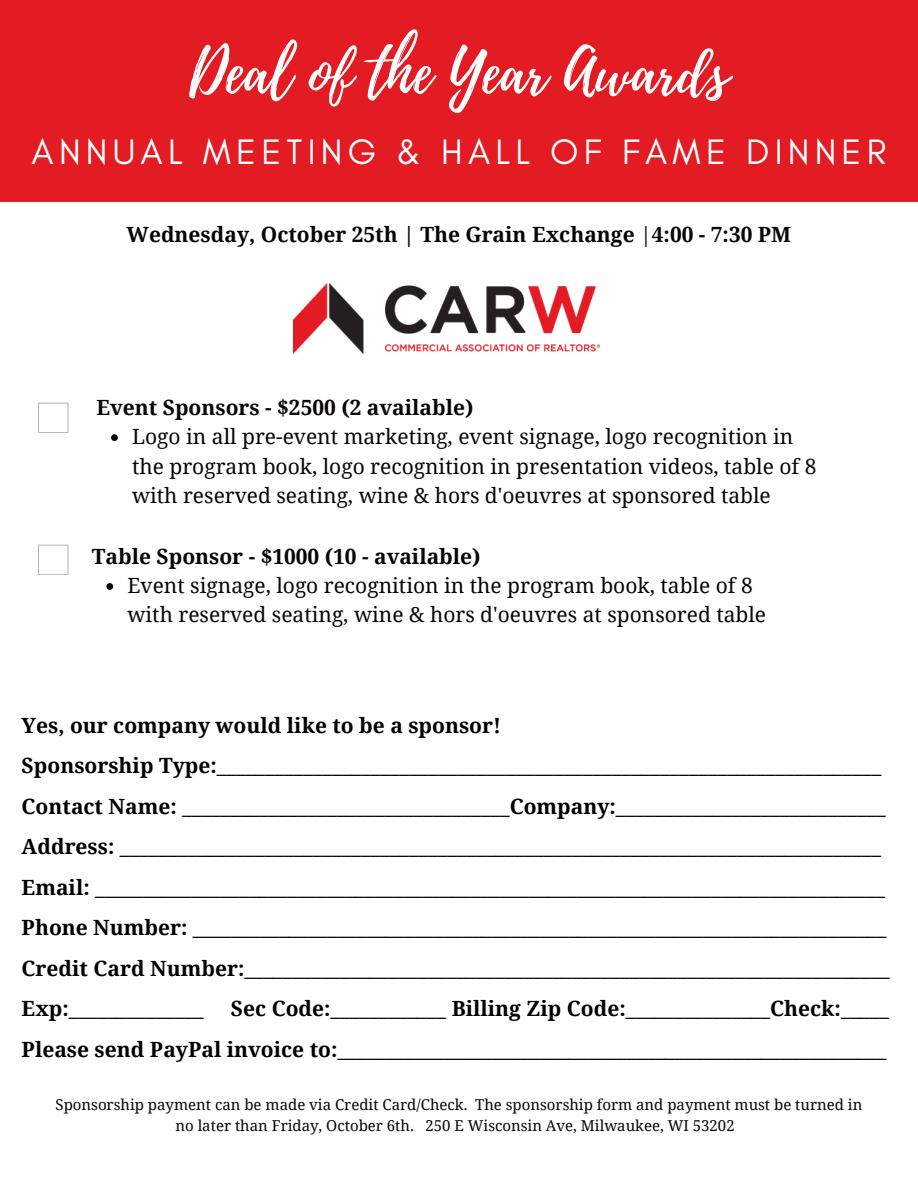
<style>
.page{position:relative;width:918px;height:1188px;background:#fff}
.page>*{position:absolute;margin:0;border:0;box-sizing:border-box;transform-origin:0 0}
.t1{font:60px "Playlist Script";color:#fff}
.t2{font:36px "Glacial Indifference";letter-spacing:.145em;color:#fff}
.t3{font:700 21px "Noto Serif";color:#000}
.t4{font:21px/29.2px "Noto Serif";color:#080505}
.t5{font:700 21px "Noto Serif";color:#080505}
.t6{font:15px/20.2px "Noto Serif";color:#080505;text-align:center}
.s1{font-weight:400}
</style>
<div class="page">
<div style="left:0;top:0;width:918px;height:201px;background:#e31b23"></div>
<svg style="left:38px;top:403px;width:31px;height:30px"></svg>
<svg style="left:38px;top:545px;width:31px;height:30px"></svg>
<img style="left:294px;top:284px;width:306px;height:69px">
<svg style="left:111px;top:434px;width:7px;height:7px"></svg>
<svg style="left:106px;top:583px;width:7px;height:7px"></svg>
<p class="t1" style="left:189px;top:29px;width:541px">Deal of the Year Awards</p>
<p class="t2" style="left:32px;top:130px;width:856px">ANNUAL MEETING &amp; HALL OF FAME DINNER</p>
<p class="t5" style="left:127px;top:219px;width:666px">Wednesday, October 25th | The Grain Exchange <span class="s1">|</span>4:00 - 7:30 PM</p>
<p class="t5" style="left:96px;top:393px;width:379px">Event Sponsors - $2500 (2 available)</p>
<p class="t4" style="left:132px;top:422px;width:686px">Logo in all pre-event marketing, event signage, logo recognition in the program book, logo recognition in presentation videos, table of 8 with reserved seating, wine &amp; hors d'oeuvres at sponsored table</p>
<p class="t5" style="left:92px;top:542px;width:390px">Table Sponsor - $1000 (10 - available)</p>
<p class="t4" style="left:127px;top:570px;width:640px">Event signage, logo recognition in the program book, table of 8 with reserved seating, wine &amp; hors d'oeuvres at sponsored table</p>
<p class="t3" style="left:22px;top:711px;width:481px">Yes, our company would like to be a sponsor!</p>
<p class="t3" style="left:22px;top:751px;width:861px">Sponsorship Type:_____________________________________________________________________</p>
<p class="t3" style="left:22px;top:792px;width:866px">Contact Name: __________________________________Company:____________________________</p>
<p class="t3" style="left:22px;top:832px;width:861px">Address: _______________________________________________________________________________</p>
<p class="t3" style="left:22px;top:873px;width:865px">Email: __________________________________________________________________________________</p>
<p class="t3" style="left:22px;top:913px;width:866px">Phone Number: ________________________________________________________________________</p>
<p class="t3" style="left:22px;top:954px;width:870px">Credit Card Number:___________________________________________________________________</p>
<p class="t3" style="left:22px;top:994px;width:184px">Exp:______________</p>
<p class="t3" style="left:231px;top:994px;width:660px">Sec Code:____________ Billing Zip Code:_______________Check:_____</p>
<p class="t3" style="left:22px;top:1035px;width:866px">Please send PayPal invoice to:_________________________________________________________</p>
<p class="t6" style="left:56px;top:1095px;width:808px">Sponsorship payment can be made via Credit Card/Check. The sponsorship form and payment must be turned in no later than Friday, October 6th. 250 E Wisconsin Ave, Milwaukee, WI 53202</p>
</div>
